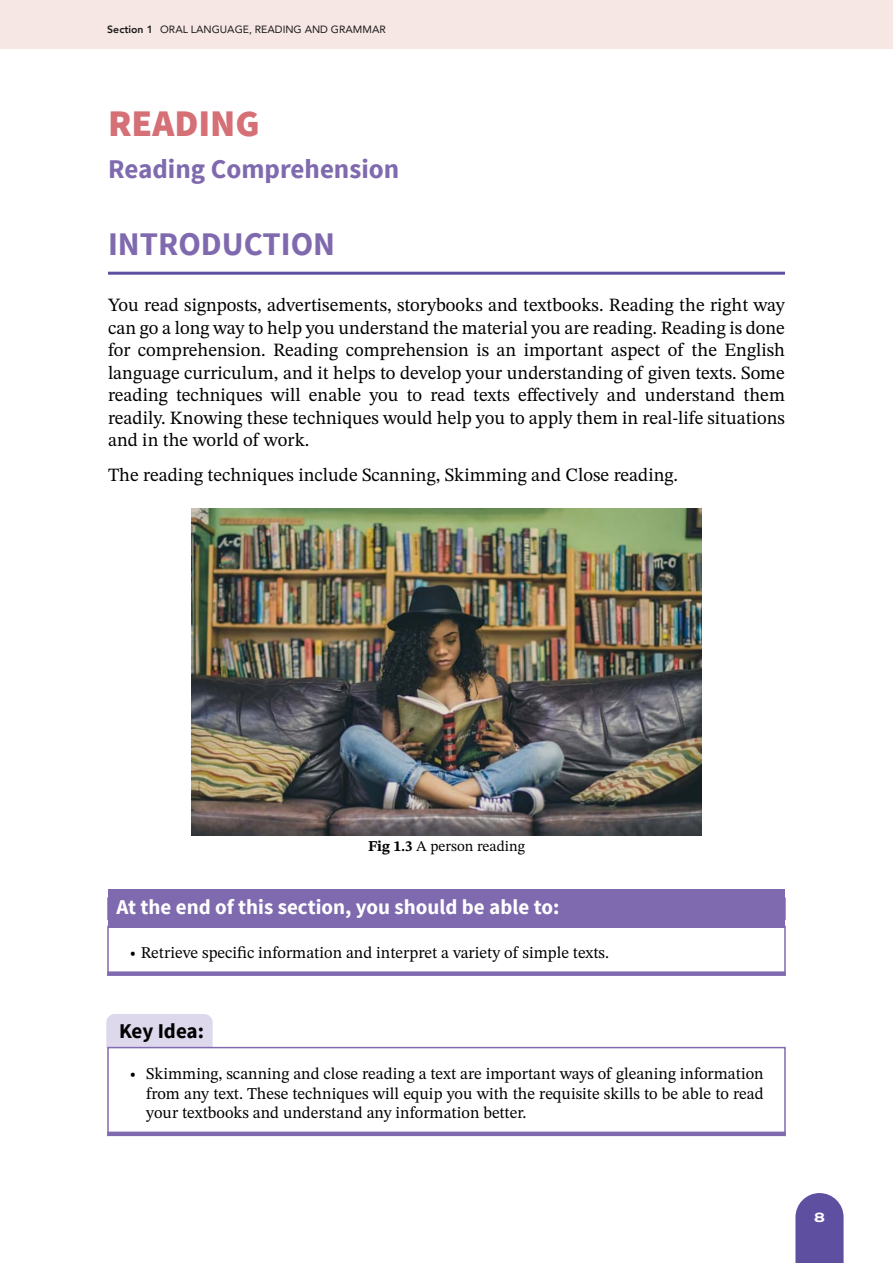
<style>
.page{position:relative;width:893px;height:1263px;background:#fff}
.page>*{position:absolute;margin:0;border:0;box-sizing:border-box;transform-origin:0 0}
.t1{font:900 37.5px "Source Sans Pro";color:#d47076}
.t2{font:700 33px "Source Sans Pro";color:#7f6aaf}
.t3{font:700 27px "Source Sans Pro";color:#7f6aaf}
.t4{font:700 21px "Source Sans Pro";color:#fff}
.t5{font:700 21px "Source Sans Pro";letter-spacing:-.005em;color:#000}
.t6{font:18.75px/22.5px "STIX Two Text";color:#000;text-align:justify}
.t7{font:16.5px/19.5px "STIX Two Text";color:#000;text-align:justify}
.t8{font:15px "STIX Two Text";color:#000}
.t9{font:800 13.5px "Archivo Expanded";color:#fff}
.t10{font:10.5px "Avenir";color:#1a1a1a}
.s1{font-weight:800}
.s2{font-weight:700}
</style>
<div class="page">
<div style="left:0;top:0;width:893px;height:49px;background:#f6e6e4"></div>
<svg style="left:795px;top:1193px;width:49px;height:70px;background:#6d5fa9"></svg>
<hr style="left:108px;top:272px;width:677px;height:3px;background:#5f4fa1">
<div style="left:108px;top:890px;width:677px;height:38px;background:#7f6aaf"></div>
<div style="left:107px;top:971px;width:679px;height:5px;background:#7f6aaf"></div>
<div style="left:106px;top:1014px;width:107px;height:34px;background:#ddd8ec"></div>
<div style="left:107px;top:1047px;width:679px;height:90px;border:2px solid #7f6aaf"></div>
<div style="left:107px;top:1131px;width:679px;height:5px;background:#7f6aaf"></div>
<img style="left:192px;top:508px;width:510px;height:328px">
<p class="t10" style="left:107px;top:21px;width:280px"><span class="s1">Section 1</span> ORAL LANGUAGE, READING AND GRAMMAR</p>
<h1 class="t1" style="left:108px;top:99px;width:153px">READING</h1>
<h3 class="t3" style="left:108px;top:151px;width:293px">Reading Comprehension</h3>
<h2 class="t2" style="left:108px;top:223px;width:229px">INTRODUCTION</h2>
<p class="t6" style="left:108px;top:294px;width:678px">You read signposts, advertisements, storybooks and textbooks. Reading the right way can go a long way to help you understand the material you are reading. Reading is done for comprehension. Reading comprehension is an important aspect of the English language curriculum, and it helps to develop your understanding of given texts. Some reading techniques will enable you to read texts effectively and understand them readily. Knowing these techniques would help you to apply them in real-life situations and in the world of work.</p>
<p class="t6" style="left:108px;top:464px;width:571px">The reading techniques include Scanning, Skimming and Close reading.</p>
<p class="t8" style="left:368px;top:835px;width:158px"><span class="s2">Fig 1.3</span> A person reading</p>
<p class="t4" style="left:117px;top:894px;width:444px">At the end of this section, you should be able to:</p>
<p class="t7" style="left:129px;top:942px;width:481px"><span class="s2">•</span> Retrieve specific information and interpret a variety of simple texts.</p>
<p class="t5" style="left:119px;top:1018px;width:87px">Key Idea:</p>
<p class="t7" style="left:146px;top:1064px;width:619px;text-indent:-17px"><span class="s2">•</span> Skimming, scanning and close reading a text are important ways of gleaning information from any text. These techniques will equip you with the requisite skills to be able to read your textbooks and understand any information better.</p>
<p class="t9" style="left:814px;top:1207px;width:12px">8</p>
</div>
